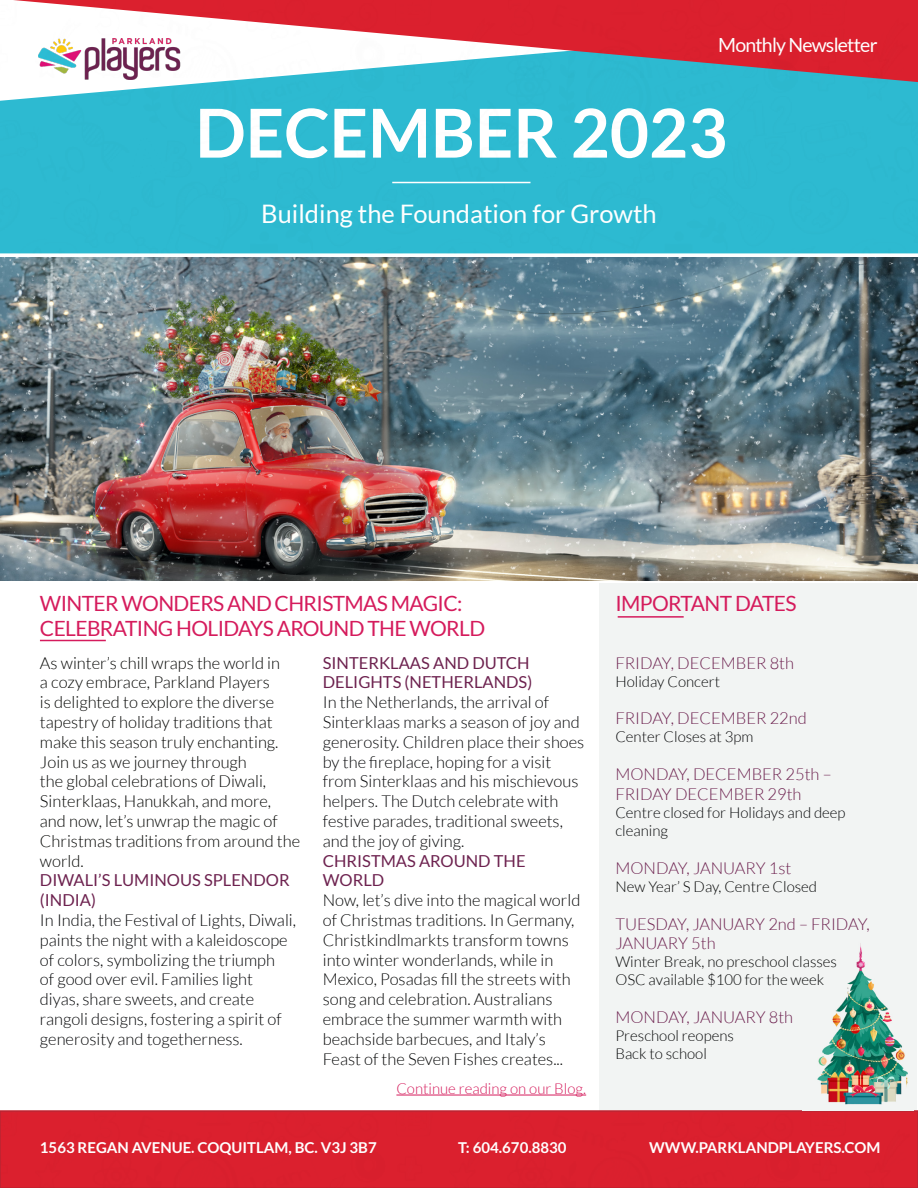
<style>
.page{position:relative;width:918px;height:1188px;background:#fff}
.page>*{position:absolute;margin:0;border:0;box-sizing:border-box;transform-origin:0 0}
.t1{font:700 67.5px "Lato";color:#fff}
.t2{font:25.5px "Lato";color:#fff}
.t3{font:21px "Lato";letter-spacing:-.03em;color:#d51b5c}
.t4{font:19.5px "Lato";letter-spacing:-.04em;color:#fff}
.t5{font:300 16.5px/19.8px "Lato";color:#040503}
.t6{font:300 16.5px/19.8px "Lato";color:#050606}
.t7{font:300 16.5px/19.8px "Lato";color:#060709}
.t8{font:300 16.5px/19.8px "Lato";color:#040507}
.t9{font:300 16.5px/19.8px "Lato";color:#6d214f}
.t10{font:16.5px/19.8px "Lato";color:#6d224f}
.t11{font:700 15px "Lato";color:#fff}
.t12{font:300 15px "Lato";color:#050606}
.t13{font:300 15px "Lato";color:#050607}
.t14{font:300 15px/18px "Lato";color:#060709}
.t15{font:300 15px "Lato";color:#d51b5c}
.t16{font:300 15px "Lato";color:#040505}
.t17{font:300 15px "Lato";color:#060608}
</style>
<div class="page">
<div style="left:600px;top:583px;width:317px;height:528px;background:#f2f4f3"></div>
<img style="left:0;top:258px;width:918px;height:322px">
<hr style="left:396px;top:1095px;width:190px;height:1px;background:#d51b5c">
<hr style="left:40px;top:640px;width:66px;height:1px;background:#d51b5c">
<hr style="left:618px;top:616px;width:66px;height:2px;background:#d51b5c">
<div style="left:0;top:1111px;width:918px;height:77px;background:#db202e"></div>
<div style="left:0;top:77px;width:918px;height:176px;background:#2dbad1"></div>
<img style="left:817px;top:943px;width:91px;height:162px">
<img style="left:13px;top:0;width:905px;height:77px">
<p class="t4" style="left:718px;top:34px;width:161px">Monthly Newsletter</p>
<p class="t1" style="left:195px;top:94px;width:534px">DECEMBER 2023</p>
<p class="t2" style="left:261px;top:199px;width:397px">Building the Foundation for Growth</p>
<p class="t3" style="left:40px;top:592px;width:424px">WINTER WONDERS AND CHRISTMAS MAGIC:</p>
<p class="t3" style="left:40px;top:617px;width:447px">CELEBRATING HOLIDAYS AROUND THE WORLD</p>
<p class="t5" style="left:40px;top:653px;width:262px">As winter’s chill wraps the world in<br>a cozy embrace, Parkland Players<br>is delighted to explore the diverse tapestry of holiday traditions that make this season truly enchanting.<br>Join us as we journey through<br>the global celebrations of Diwali,<br>Sinterklaas, Hanukkah, and more, and now, let’s unwrap the magic of<br>Christmas traditions from around the world.</p>
<p class="t10" style="left:40px;top:870px;width:251px">DIWALI’S LUMINOUS SPLENDOR (INDIA)</p>
<p class="t8" style="left:40px;top:910px;width:258px">In India, the Festival of Lights, Diwali, paints the night with a kaleidoscope of colors, symbolizing the triumph<br>of good over evil. Families light diyas, share sweets, and create rangoli designs, fostering a spirit of generosity and togetherness.</p>
<p class="t10" style="left:323px;top:653px;width:211px">SINTERKLAAS AND DUTCH<br>DELIGHTS (NETHERLANDS)</p>
<p class="t7" style="left:323px;top:692px;width:263px">In the Netherlands, the arrival of Sinterklaas marks a season of joy and generosity. Children place their shoes by the fireplace, hoping for a visit from Sinterklaas and his mischievous helpers. The Dutch celebrate with festive parades, traditional sweets, and the joy of giving.</p>
<p class="t10" style="left:323px;top:851px;width:204px">CHRISTMAS AROUND THE<br>WORLD</p>
<p class="t6" style="left:323px;top:890px;width:259px">Now, let’s dive into the magical world of Christmas traditions. In Germany, Christkindlmarkts transform towns into winter wonderlands, while in Mexico, Posadas fill the streets with song and celebration. Australians embrace the summer warmth with beachside barbecues, and Italy’s Feast of the Seven Fishes creates...</p>
<p class="t15" style="left:396px;top:1080px;width:191px">Continue reading on our Blog.</p>
<p class="t3" style="left:615px;top:592px;width:183px">IMPORTANT DATES</p>
<p class="t9" style="left:615px;top:653px;width:180px">FRIDAY, DECEMBER 8th</p>
<p class="t13" style="left:615px;top:673px;width:106px">Holiday Concert</p>
<p class="t9" style="left:615px;top:709px;width:193px">FRIDAY, DECEMBER 22nd</p>
<p class="t17" style="left:615px;top:729px;width:140px">Center Closes at 3pm</p>
<p class="t9" style="left:615px;top:764px;width:218px">MONDAY, DECEMBER 25th –<br>FRIDAY DECEMBER 29th</p>
<p class="t14" style="left:615px;top:804px;width:232px">Centre closed for Holidays and deep cleaning</p>
<p class="t9" style="left:615px;top:858px;width:178px">MONDAY, JANUARY 1st</p>
<p class="t16" style="left:615px;top:878px;width:203px">New Year’ S Day, Centre Closed</p>
<p class="t9" style="left:615px;top:914px;width:256px">TUESDAY, JANUARY 2nd – FRIDAY,<br>JANUARY 5th</p>
<p class="t12" style="left:615px;top:954px;width:223px">Winter Break, no preschool classes</p>
<p class="t12" style="left:615px;top:972px;width:210px">OSC available $100 for the week</p>
<p class="t9" style="left:615px;top:1007px;width:179px">MONDAY, JANUARY 8th</p>
<p class="t13" style="left:615px;top:1028px;width:120px">Preschool reopens</p>
<p class="t13" style="left:615px;top:1046px;width:93px">Back to school</p>
<p class="t11" style="left:40px;top:1138px;width:338px">1563 REGAN AVENUE. COQUITLAM, BC. V3J 3B7</p>
<p class="t11" style="left:649px;top:1138px;width:233px">WWW.PARKLANDPLAYERS.COM</p>
<p class="t11" style="left:458px;top:1138px;width:110px">T: 604.670.8830</p>
</div>
